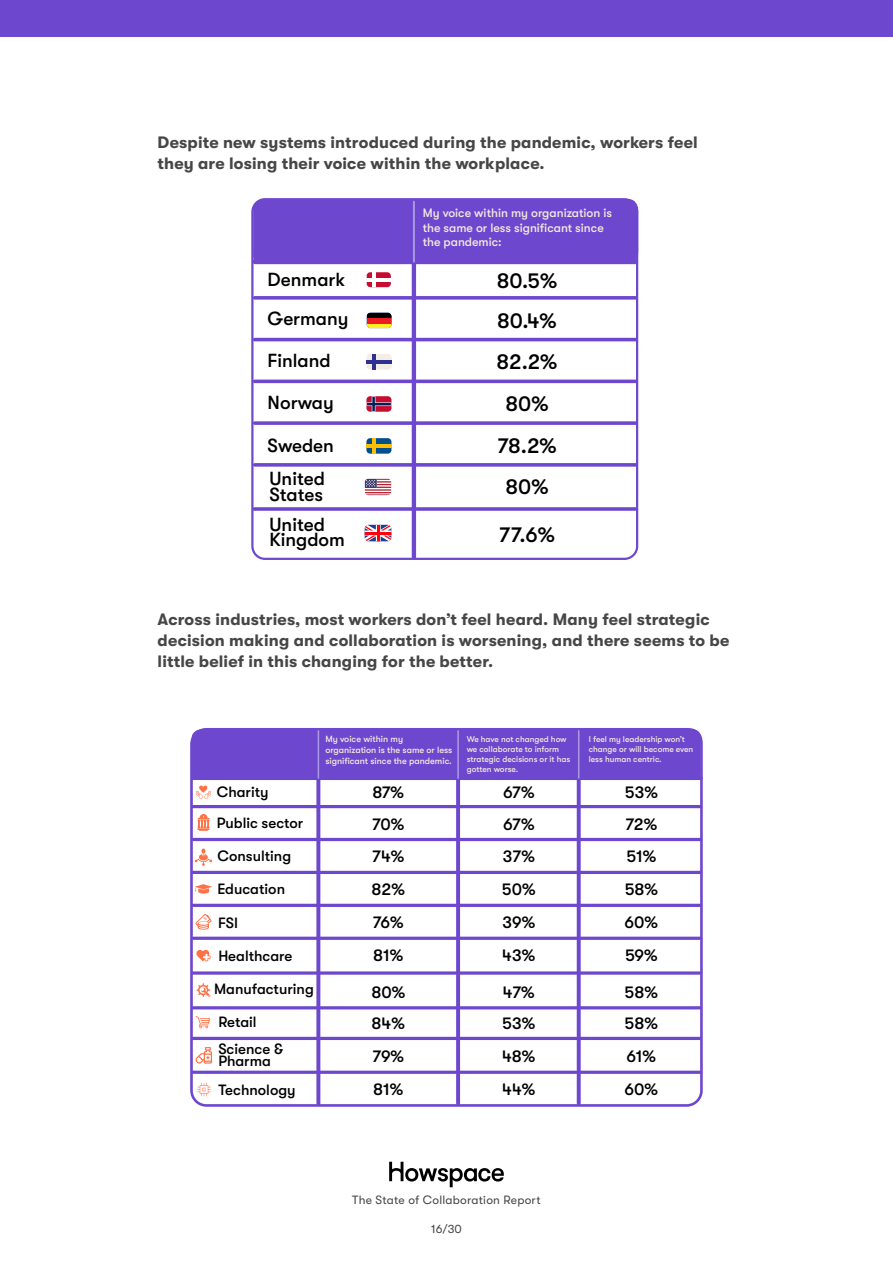
<style>
.page{position:relative;width:893px;height:1263px;background:#fff}
.page>*{position:absolute;margin:0;border:0;box-sizing:border-box;transform-origin:0 0}
.t1{font:500 21.45px/41.4px "GT Walsheim Pro";color:#000;text-align:center}
.t2{font:500 18.9px/39.3px "GT Walsheim Pro";color:#000}
.t3{font:500 16.95px/32.7px "GT Walsheim Pro";color:#000;text-align:justify}
.t4{font:700 16.5px/21px "GT Walsheim Pro";letter-spacing:.01em;color:#464547}
.t5{font:500 14.85px/31px "GT Walsheim Pro";color:#000}
.t6{font:500 12.15px/14.7px "GT Walsheim Pro";color:#f2eade}
.t7{font:12px "GT Walsheim Pro";letter-spacing:.02em;color:#464547}
.t8{font:500 9px/10.8px "GT Walsheim Pro";color:#f2eade}
.t9{font:500 8.4px/10.1px "GT Walsheim Pro";color:#f2eade}
</style>
<div class="page">
<svg style="left:389px;top:1162px;width:115px;height:25px"></svg>
<div style="left:0;top:0;width:893px;height:36px;background:#6e47cf"></div>
<svg style="left:251px;top:198px;width:387px;height:362px"></svg>
<hr style="left:412px;top:202px;width:4px;height:355px;background:#6e47cf">
<svg style="left:255px;top:296px;width:381px;height:4px;background:#7d5ad3"></svg>
<div style="left:255px;top:259px;width:381px;height:5px;background:#6e47cf"></div>
<hr style="left:255px;top:338px;width:381px;height:3px;background:#6e47cf">
<hr style="left:255px;top:380px;width:381px;height:3px;background:#6e47cf">
<svg style="left:255px;top:421px;width:381px;height:4px;background:#7d5ad3"></svg>
<svg style="left:255px;top:463px;width:381px;height:4px;background:#7d5ad3"></svg>
<svg style="left:254px;top:507px;width:381px;height:4px;background:#7d5ad3"></svg>
<hr style="left:413px;top:202px;width:2px;height:60px;background:#ad97e3">
<div style="left:367px;top:272px;width:24px;height:15px;background:#c60c30;border-radius:4px"></div>
<hr style="left:372px;top:272px;width:3px;height:15px;background:#fff">
<hr style="left:367px;top:278px;width:24px;height:4px;background:#fff">
<div style="left:367px;top:323px;width:24px;height:5px;background:#fcee21"></div>
<div style="left:367px;top:318px;width:24px;height:5px;background:#ed1c24"></div>
<div style="left:367px;top:313px;width:24px;height:5px;background:#000"></div>
<div style="left:366px;top:354px;width:26px;height:16px;background:#f4ede4;border-radius:4px"></div>
<hr style="left:372px;top:354px;width:4px;height:16px;background:#2e3192">
<hr style="left:366px;top:360px;width:26px;height:4px;background:#2e3192">
<svg style="left:366px;top:396px;width:25px;height:16px"></svg>
<div style="left:366px;top:438px;width:25px;height:16px;background:#00508f;border-radius:4px"></div>
<hr style="left:372px;top:438px;width:3px;height:16px;background:#ffbf00">
<hr style="left:366px;top:444px;width:25px;height:4px;background:#ffbf00">
<svg style="left:365px;top:479px;width:26px;height:16px"></svg>
<svg style="left:365px;top:525px;width:26px;height:16px"></svg>
<svg style="left:190px;top:728px;width:513px;height:379px"></svg>
<svg style="left:316px;top:731px;width:4px;height:372px"></svg>
<svg style="left:456px;top:731px;width:4px;height:372px"></svg>
<svg style="left:577px;top:731px;width:4px;height:372px"></svg>
<hr style="left:193px;top:805px;width:508px;height:3px;background:#6e47cf">
<hr style="left:193px;top:776px;width:508px;height:4px;background:#6e47cf">
<hr style="left:193px;top:838px;width:508px;height:3px;background:#6e47cf">
<hr style="left:193px;top:871px;width:508px;height:3px;background:#6e47cf">
<hr style="left:193px;top:904px;width:508px;height:3px;background:#6e47cf">
<hr style="left:193px;top:937px;width:508px;height:3px;background:#6e47cf">
<svg style="left:193px;top:971px;width:507px;height:4px;background:#8869d7"></svg>
<hr style="left:193px;top:1006px;width:507px;height:3px;background:#6e47cf">
<hr style="left:193px;top:1037px;width:507px;height:3px;background:#6e47cf">
<hr style="left:193px;top:1071px;width:507px;height:3px;background:#6e47cf">
<hr style="left:457px;top:731px;width:2px;height:47px;background:#ad97e3">
<hr style="left:578px;top:731px;width:1px;height:47px;background:#ad97e3">
<hr style="left:318px;top:731px;width:1px;height:47px;background:#ad97e3">
<svg style="left:196px;top:785px;width:15px;height:14px"></svg>
<svg style="left:198px;top:814px;width:11px;height:17px"></svg>
<svg style="left:195px;top:848px;width:17px;height:18px"></svg>
<svg style="left:195px;top:884px;width:17px;height:9px"></svg>
<svg style="left:196px;top:950px;width:15px;height:11px"></svg>
<svg style="left:197px;top:983px;width:13px;height:14px"></svg>
<svg style="left:196px;top:1016px;width:14px;height:12px"></svg>
<svg style="left:195px;top:1047px;width:17px;height:17px"></svg>
<svg style="left:197px;top:1082px;width:14px;height:14px"></svg>
<svg style="left:195px;top:914px;width:17px;height:16px"></svg>
<p class="t4" style="left:158px;top:131px;width:542px">Despite new systems introduced during the pandemic, workers feel they are losing their voice within the workplace.</p>
<p class="t6" style="left:423px;top:205px;width:191px">My voice within my organization is the same or less significant since the pandemic:</p>
<p class="t2" style="left:268px;top:260px;width:83px">Denmark<br>Germany</p>
<p class="t2" style="left:268px;top:341px;width:65px">Finland</p>
<p class="t2" style="left:268px;top:383px;width:68px">Norway</p>
<p class="t2" style="left:268px;top:428px;width:68px;line-height:33.3px">Sweden<br>United</p>
<p class="t2" style="left:270px;top:479px;width:57px;line-height:29.8px">States<br>United</p>
<p class="t2" style="left:270px;top:520px;width:77px">Kingdom</p>
<h1 class="t1" style="left:497px;top:260px;width:62px">80.5%<br>80.4%<br>82.2%<br>80%<br>78.2%<br>80%</h1>
<h1 class="t1" style="left:499px;top:514px;width:57px">77.6%</h1>
<p class="t4" style="left:158px;top:609px;width:573px">Across industries, most workers don’t feel heard. Many feel strategic decision making and collaboration is worsening, and there seems to be little belief in this changing for the better.</p>
<p class="t5" style="left:217px;top:776px;width:88px">Charity<br>Public sector</p>
<p class="t5" style="left:217px;top:841px;width:75px">Consulting</p>
<p class="t5" style="left:217px;top:874px;width:69px">Education</p>
<p class="t5" style="left:218px;top:907px;width:21px">FSI</p>
<p class="t5" style="left:218px;top:940px;width:76px">Healthcare</p>
<p class="t5" style="left:214px;top:974px;width:101px">Manufacturing</p>
<p class="t5" style="left:218px;top:1009px;width:66px;line-height:26.2px">Retail<br>Science &amp;</p>
<p class="t5" style="left:218px;top:1047px;width:79px;line-height:28.5px">Pharma<br>Technology</p>
<p class="t8" style="left:325px;top:734px;width:129px">My voice within my organization is the same or less significant since the pandemic.</p>
<p class="t9" style="left:467px;top:734px;width:105px">We have not changed how we collaborate to inform strategic decisions or it has gotten worse.</p>
<p class="t9" style="left:589px;top:734px;width:106px">I feel my leadership won’t change or will become even less human centric.</p>
<p class="t3" style="left:372px;top:775px;width:35px">87% 70% 74% 82% 76% 81%</p>
<p class="t3" style="left:371px;top:976px;width:35px">80% 84% 79% 81%</p>
<p class="t3" style="left:502px;top:775px;width:35px">67% 67% 37% 50% 39% 43%</p>
<p class="t3" style="left:502px;top:976px;width:35px">47% 53% 48% 44%</p>
<p class="t3" style="left:625px;top:775px;width:35px">53% 72% 51% 58% 60% 59%</p>
<p class="t3" style="left:625px;top:976px;width:35px">58% 58% 61% 60%</p>
<p class="t7" style="left:352px;top:1194px;width:190px">The State of Collaboration Report</p>
<p class="t7" style="left:431px;top:1222px;width:32px">16/30</p>
</div>
